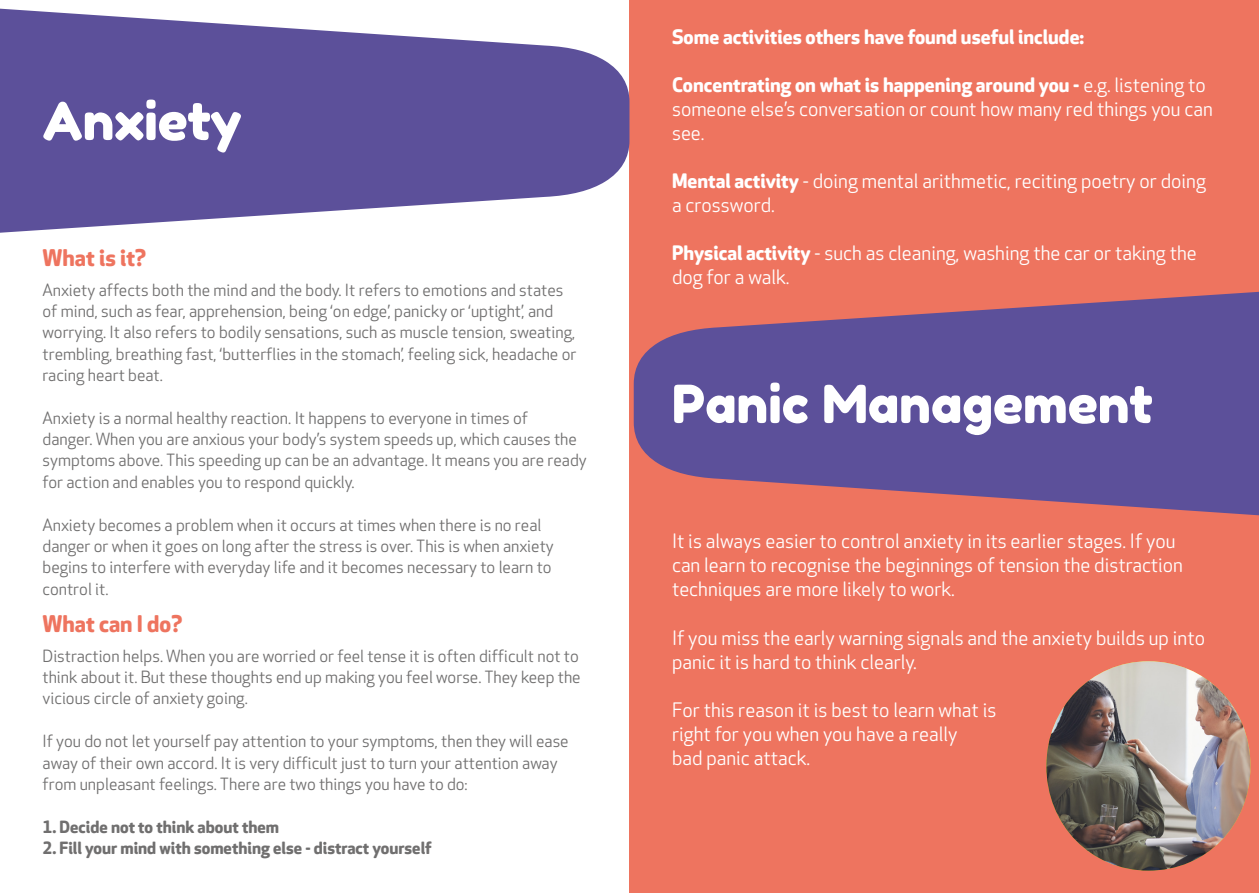
<style>
.page{position:relative;width:1259px;height:893px;background:#fff}
.page>*{position:absolute;margin:0;border:0;box-sizing:border-box;transform-origin:0 0}
.t1{font:52.5px "Fredoka One";color:#fff}
.t2{font:700 22.5px "Apex Rounded";color:#ee745f}
.t3{font:19.5px/24px "Apex Rounded";color:#fff}
.t4{font:700 19.5px "Apex Rounded";color:#fff}
.t5{font:16.5px/21.3px "Apex Rounded";color:#706f6f}
.t6{font:700 16.5px "Apex Rounded";color:#706f6f}
.s1{font-weight:700}
</style>
<div class="page">
<div style="left:629px;top:0;width:630px;height:893px;background:#ee745f"></div>
<svg style="left:634px;top:291px;width:625px;height:225px;fill:#5c509a"></svg>
<img style="left:1046px;top:661px;width:204px;height:210px">
<svg style="left:0;top:8px;width:629px;height:225px;fill:#5c509a"></svg>
<h1 class="t1" style="left:43px;top:89px;width:201px">Anxiety</h1>
<h2 class="t2" style="left:43px;top:244px;width:105px">What is it?</h2>
<p class="t5" style="left:43px;top:279px;width:535px">Anxiety affects both the mind and the body. It refers to emotions and states of mind, such as fear, apprehension, being ‘on edge’, panicky or ‘uptight’, and worrying. It also refers to bodily sensations, such as muscle tension, sweating, trembling, breathing fast, ‘butterflies in the stomach’, feeling sick, headache or racing heart beat.</p>
<p class="t5" style="left:43px;top:408px;width:546px">Anxiety is a normal healthy reaction. It happens to everyone in times of<br>danger. When you are anxious your body’s system speeds up, which causes the symptoms above. This speeding up can be an advantage. It means you are ready for action and enables you to respond quickly.</p>
<p class="t5" style="left:43px;top:515px;width:513px">Anxiety becomes a problem when it occurs at times when there is no real danger or when it goes on long after the stress is over. This is when anxiety begins to interfere with everyday life and it becomes necessary to learn to control it.</p>
<h2 class="t2" style="left:43px;top:610px;width:141px">What can I do?</h2>
<p class="t5" style="left:43px;top:646px;width:540px;text-align:justify">Distraction helps. When you are worried or feel tense it is often difficult not to think about it. But these thoughts end up making you feel worse. They keep the vicious circle of anxiety going.</p>
<p class="t5" style="left:43px;top:731px;width:528px">If you do not let yourself pay attention to your symptoms, then they will ease away of their own accord. It is very difficult just to turn your attention away from unpleasant feelings. There are two things you have to do:</p>
<p class="t6" style="left:43px;top:817px;width:238px">1. Decide not to think about them</p>
<p class="t6" style="left:43px;top:838px;width:391px">2. Fill your mind with something else - distract yourself</p>
<p class="t4" style="left:672px;top:26px;width:414px">Some activities others have found useful include:</p>
<p class="t3" style="left:672px;top:74px;width:542px"><span class="s1">Concentrating on what is happening around you -</span> e.g. listening to someone else’s conversation or count how many red things you can see.</p>
<p class="t3" style="left:672px;top:170px;width:535px"><span class="s1">Mental activity</span> - doing mental arithmetic, reciting poetry or doing a crossword.</p>
<p class="t3" style="left:672px;top:242px;width:526px"><span class="s1">Physical activity</span> - such as cleaning, washing the car or taking the dog for a walk.</p>
<h1 class="t1" style="left:672px;top:372px;width:482px">Panic Management</h1>
<p class="t3" style="left:672px;top:530px;width:512px">It is always easier to control anxiety in its earlier stages. If you can learn to recognise the beginnings of tension the distraction techniques are more likely to work.</p>
<p class="t3" style="left:672px;top:626px;width:534px">If you miss the early warning signals and the anxiety builds up into panic it is hard to think clearly.</p>
<p class="t3" style="left:672px;top:698px;width:326px">For this reason it is best to learn what is right for you when you have a really<br>bad panic attack.</p>
</div>
